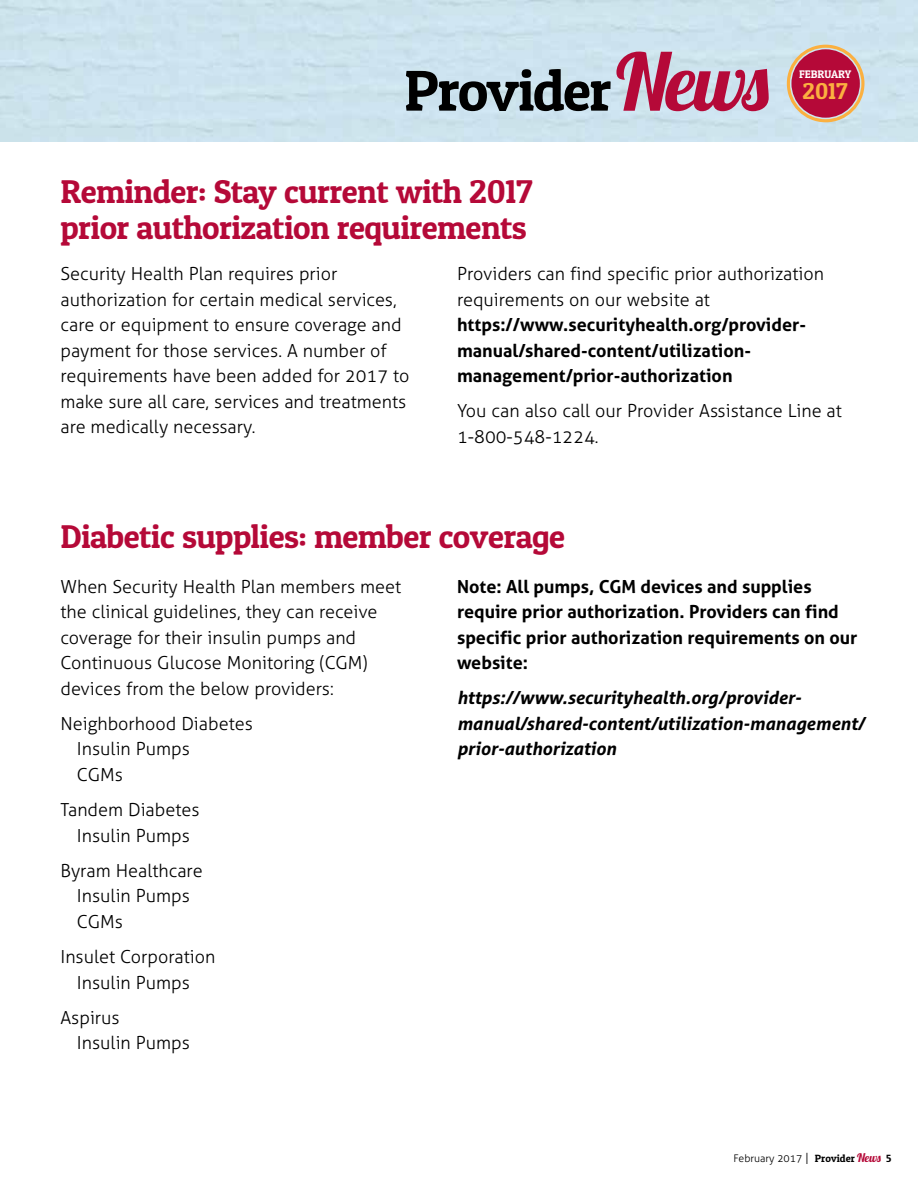
<style>
.page{position:relative;width:918px;height:1188px;background:#fff}
.page>*{position:absolute;margin:0;border:0;box-sizing:border-box;transform-origin:0 0}
.t1{font:57.6px "Patua One";letter-spacing:-.03em;color:#000}
.t2{font:33px/36px "Patua One";letter-spacing:-.015em;color:#b50938}
.t3{font:23.1px "Patua One";color:#fbb040}
.t4{font:300 18px/25.5px "Aller";color:#000}
.t5{font:700 18px/25.5px "Aller";color:#000}
.t6{font:italic 700 18px/25.5px "Aller";color:#000}
.t7{font:10.95px "Patua One";color:#fff}
.t8{font:300 10.5px "Aller";color:#000}
.s1{font-family:"Lobster 1.4";font-size:78.9px;color:#b50938}
.s2{font-size:11.85px}
.s3{font-family:"Patua One";font-weight:400}
.s4{font-family:"Lobster 1.4";font-weight:400;font-size:11.85px;color:#b50938}
</style>
<div class="page">
<div style="left:0;top:0;width:918px;height:142px;background:#cde4ee"></div>
<svg style="left:787px;top:45px;width:78px;height:77px"></svg>
<div style="left:791px;top:49px;width:70px;height:69px;background:#b50938;border-radius:50%"></div>
<div style="left:790px;top:48px;width:71px;height:71px;border:2px solid #cee6ee;border-radius:50%"></div>
<h1 class="t1" style="left:404px;top:55px;width:366px">Provider<span class="s1">News</span></h1>
<p class="t7" style="left:799px;top:67px;width:54px">FEBRUARY</p>
<p class="t3" style="left:803px;top:76px;width:47px">2017</p>
<h2 class="t2" style="left:60px;top:173px;width:474px">Reminder: Stay current with 2017 prior authorization requirements</h2>
<p class="t4" style="left:60px;top:261px;width:351px">Security Health Plan requires prior authorization for certain medical services, care or equipment to ensure coverage and payment for those services. A number of requirements have been added for 2017 to make sure all care, services and treatments are medically necessary.</p>
<p class="t4" style="left:457px;top:261px;width:369px">Providers can find specific prior authorization requirements on our website at</p>
<p class="t5" style="left:457px;top:312px;width:351px">https://www.securityhealth.org/provider&shy;manual/shared-content/utilization&shy;management/prior-authorization</p>
<p class="t4" style="left:457px;top:398px;width:386px">You can also call our Provider Assistance Line at<br>1-800-548-1224.</p>
<h2 class="t2" style="left:60px;top:519px;width:506px">Diabetic supplies: member coverage</h2>
<p class="t4" style="left:60px;top:574px;width:342px">When Security Health Plan members meet the clinical guidelines, they can receive coverage for their insulin pumps and Continuous Glucose Monitoring (CGM) devices from the below providers:</p>
<p class="t4" style="left:77px;top:711px;width:177px;text-indent:-17px">Neighborhood Diabetes<br>Insulin Pumps<br>CGMs</p>
<p class="t4" style="left:60px;top:797px;width:141px;text-align:center">Tandem Diabetes<br>Insulin Pumps</p>
<p class="t4" style="left:77px;top:858px;width:127px;text-indent:-17px">Byram Healthcare<br>Insulin Pumps<br>CGMs</p>
<p class="t4" style="left:60px;top:944px;width:157px;text-align:center">Insulet Corporation<br>Insulin Pumps</p>
<p class="t4" style="left:77px;top:1005px;width:114px;text-indent:-17px">Aspirus<br>Insulin Pumps</p>
<p class="t5" style="left:457px;top:573px;width:402px">Note: All pumps, CGM devices and supplies require prior authorization. Providers can find specific prior authorization requirements on our website:</p>
<p class="t6" style="left:457px;top:685px;width:409px">https://www.securityhealth.org/provider&shy;manual/shared-content/utilization-management/ prior-authorization</p>
<p class="t8" style="left:734px;top:1152px;width:159px">February 2017 <span class="s2">|</span> <span class="s3">Provider</span> <span class="s4">News</span> <span class="s3">5</span></p>
</div>
